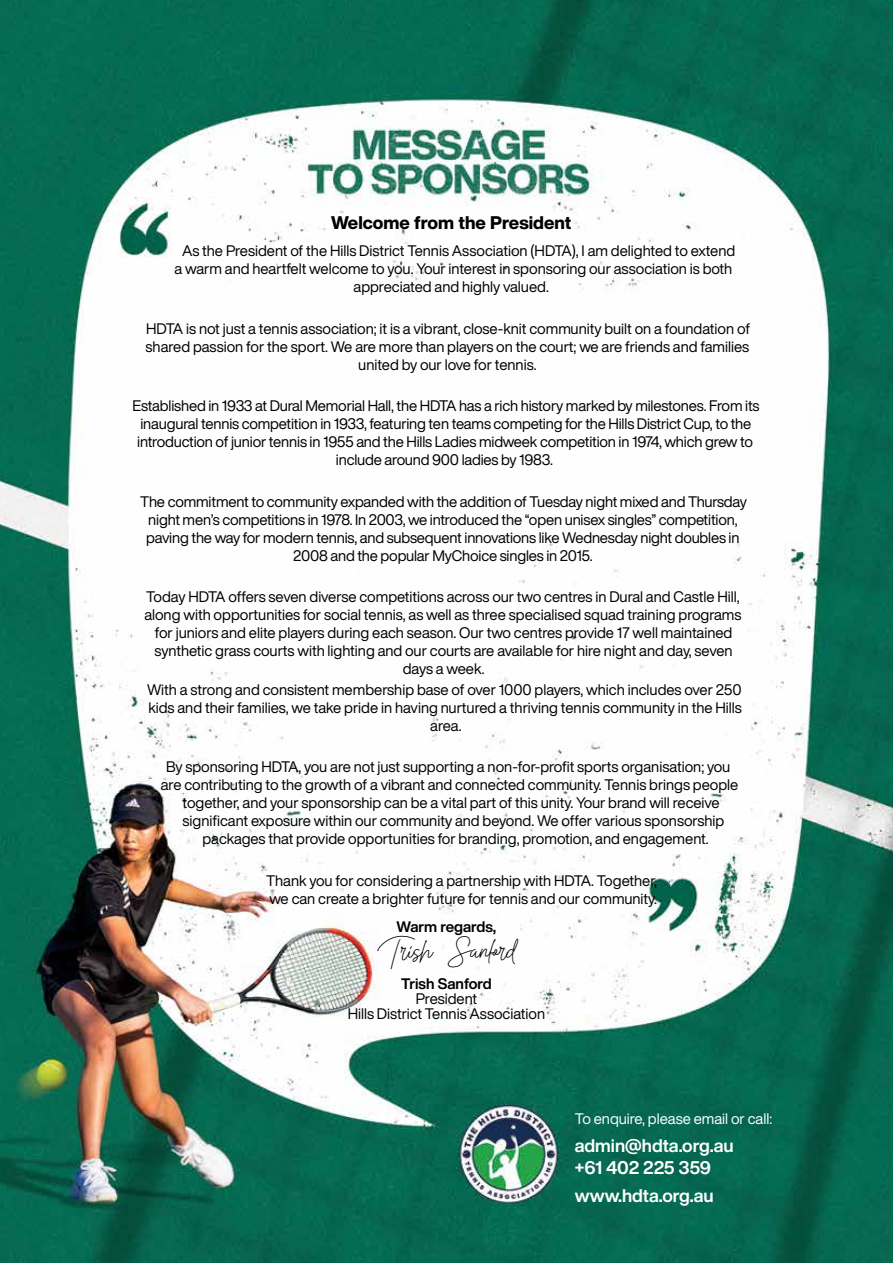
<style>
.page{position:relative;width:893px;height:1263px;background:#fff}
.page>*{position:absolute;margin:0;border:0;box-sizing:border-box;transform-origin:0 0}
.t1{font:46.5px "Paragraphy";color:#000}
.t2{font:700 18px/21.6px "Helvetica Now Display";color:#fff}
.t3{font:800 18px "Helvetica Now Display";color:#000}
.t4{font:15px/18px "Helvetica Now Display";letter-spacing:-.005em;color:#000;text-align:center}
.t5{font:15px "Helvetica Now Display";color:#fff}
.t6{font:700 15px "Helvetica Now Display";color:#000}
</style>
<div class="page">
<img style="left:0;top:0;width:893px;height:1263px">
<p class="t3" style="left:331px;top:210px;width:242px">Welcome from the President</p>
<p class="t4" style="left:174px;top:242px;width:562px">As the President of the Hills District Tennis Association (HDTA), I am delighted to extend a warm and heartfelt welcome to you. Your interest in sponsoring our association is both appreciated and highly valued.</p>
<p class="t4" style="left:146px;top:319px;width:606px">HDTA is not just a tennis association; it is a vibrant, close-knit community built on a foundation of shared passion for the sport. We are more than players on the court; we are friends and families united by our love for tennis.</p>
<p class="t4" style="left:132px;top:397px;width:629px">Established in 1933 at Dural Memorial Hall, the HDTA has a rich history marked by milestones. From its inaugural tennis competition in 1933, featuring ten teams competing for the Hills District Cup, to the introduction of junior tennis in 1955 and the Hills Ladies midweek competition in 1974, which grew to include around 900 ladies by 1983.</p>
<p class="t4" style="left:140px;top:492px;width:608px">The commitment to community expanded with the addition of Tuesday night mixed and Thursday night men’s competitions in 1978. In 2003, we introduced the “open unisex singles” competition, paving the way for modern tennis, and subsequent innovations like Wednesday night doubles in 2008 and the popular MyChoice singles in 2015.</p>
<p class="t4" style="left:144px;top:588px;width:599px">Today HDTA offers seven diverse competitions across our two centres in Dural and Castle Hill, along with opportunities for social tennis, as well as three specialised squad training programs for juniors and elite players during each season. Our two centres provide 17 well maintained synthetic grass courts with lighting and our courts are available for hire night and day, seven days a week.</p>
<p class="t4" style="left:147px;top:680px;width:596px">With a strong and consistent membership base of over 1000 players, which includes over 250 kids and their families, we take pride in having nurtured a thriving tennis community in the Hills area.</p>
<p class="t4" style="left:166px;top:758px;width:566px">By sponsoring HDTA, you are not just supporting a non-for-profit sports organisation; you</p>
<p class="t4" style="left:161px;top:776px;width:579px">are contributing to the growth of a vibrant and connected community. Tennis brings people</p>
<p class="t4" style="left:183px;top:794px;width:539px">together, and your sponsorship can be a vital part of this unity. Your brand will receive</p>
<p class="t4" style="left:182px;top:812px;width:543px">significant exposure within our community and beyond. We offer various sponsorship</p>
<p class="t4" style="left:203px;top:830px;width:507px">packages that provide opportunities for branding, promotion, and engagement.</p>
<p class="t4" style="left:266px;top:871px;width:392px;text-align:left">Thank you for considering a partnership with HDTA. Together, we can create a brighter future for tennis and our community.</p>
<p class="t6" style="left:397px;top:917px;width:101px">Warm regards,</p>
<h1 class="t1" style="left:377px;top:916px;width:141px">Trish Sanford</h1>
<p class="t6" style="left:401px;top:974px;width:92px">Trish Sanford</p>
<p class="t4" style="left:348px;top:991px;width:199px;line-height:15px">President<br>Hills District Tennis Association</p>
<p class="t5" style="left:575px;top:1108px;width:199px">To enquire, please email or call:</p>
<p class="t2" style="left:575px;top:1135px;width:160px">admin@hdta.org.au +61 402 225 359</p>
<p class="t2" style="left:575px;top:1185px;width:140px">www.hdta.org.au</p>
</div>
